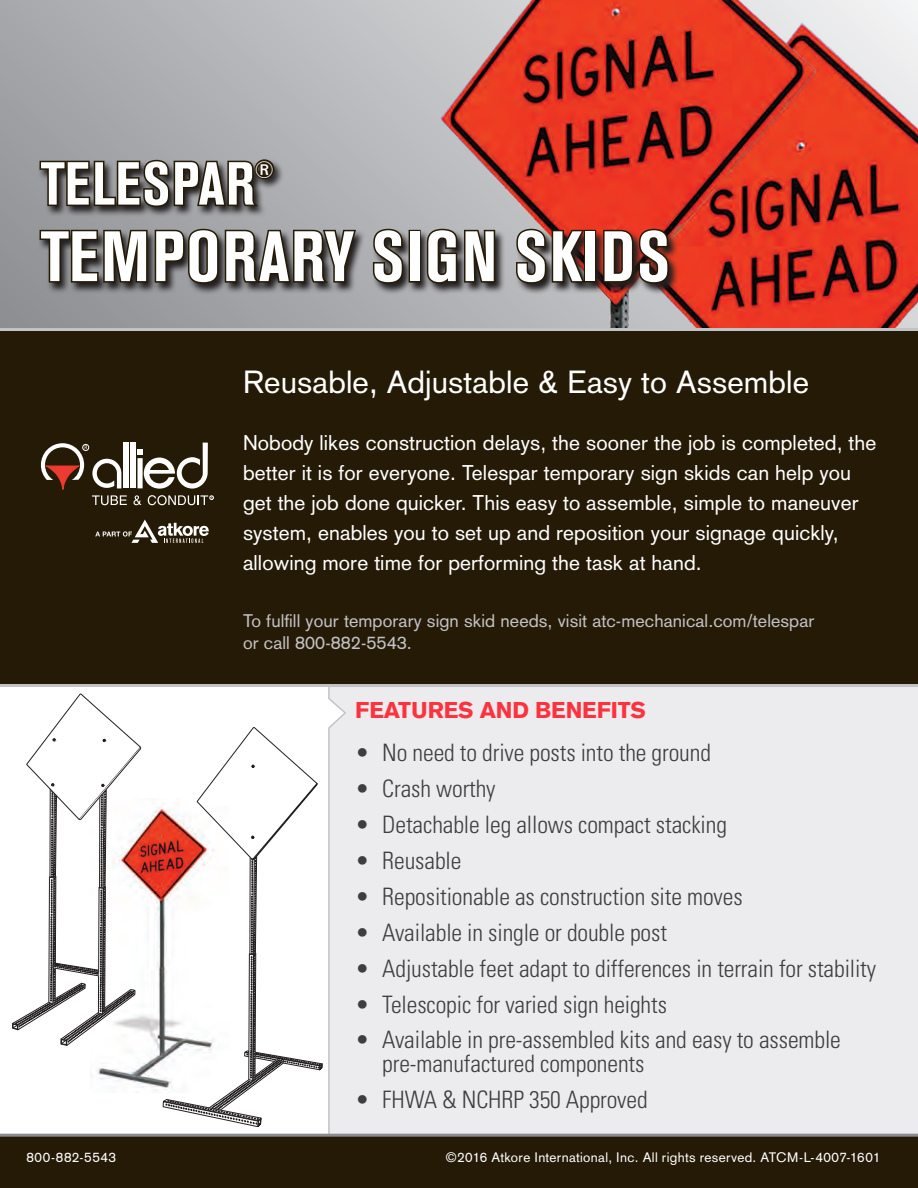
<style>
.page{position:relative;width:918px;height:1188px;background:#fff}
.page>*{position:absolute;margin:0;border:0;box-sizing:border-box;transform-origin:0 0}
.t1{font:700 condensed 70.5px "Akzidenz Grotesk BE";letter-spacing:.035em;color:#fff}
.t2{font:700 condensed 60px "Akzidenz Grotesk BE";letter-spacing:.02em;color:#fff}
.Subhead{font:31.5px "Akzidenz Grotesk";letter-spacing:.005em;color:#fff}
.t3{font:300 condensed 24px/24px "Univers";letter-spacing:-.005em;color:#3e3e3f}
.t4{font:700 condensed 23.55px "Akzidenz Grotesk BE";color:#fff}
.Feature_head{font:900 22.5px "Akzidenz Grotesk";letter-spacing:-.005em;color:#fb333e}
.Subhead-2{font:21px/30px "Akzidenz Grotesk";letter-spacing:.005em;color:#fff}
.Subhead-3{font:18px/22.5px "Akzidenz Grotesk";letter-spacing:.005em;color:#c1c2c4}
.Subhead-4{font:13.5px "Akzidenz Grotesk";letter-spacing:.025em;color:#fff}
.Subhead-5{font:13.5px "Akzidenz Grotesk";letter-spacing:.045em;color:#fff}
</style>
<div class="page">
<div style="left:0;top:684px;width:918px;height:504px;background:#ececee"></div>
<svg style="left:0;top:687px;width:347px;height:447px"></svg>
<img style="left:0;top:0;width:918px;height:328px">
<div style="left:0;top:1134px;width:918px;height:54px;background:#251a05"></div>
<svg style="left:38px;top:158px;width:641px;height:137px;background:#b7736e"></svg>
<svg style="left:38px;top:158px;width:320px;height:127px;background:#5f5c59"></svg>
<svg style="left:371px;top:227px;width:35px;height:58px;background:#514c47"></svg>
<div style="left:409px;top:230px;width:12px;height:53px;border:3px solid #251a05"></div>
<svg style="left:425px;top:216px;width:72px;height:80px;background:#615d59"></svg>
<svg style="left:514px;top:227px;width:73px;height:58px;background:#503f38"></svg>
<div style="left:584px;top:230px;width:12px;height:53px;border:3px solid #251a05"></div>
<svg style="left:602px;top:227px;width:69px;height:58px;background:#522419"></svg>
<div style="left:0;top:328px;width:918px;height:359px;background:#251a05"></div>
<div style="left:124px;top:442px;width:5px;height:46px;background:#fff"></div>
<div style="left:131px;top:442px;width:5px;height:46px;background:#fff"></div>
<svg style="left:41px;top:443px;width:86px;height:62px"></svg>
<svg style="left:134px;top:495px;width:7px;height:10px"></svg>
<svg style="left:137px;top:443px;width:71px;height:46px"></svg>
<svg style="left:148px;top:495px;width:66px;height:10px"></svg>
<svg style="left:95px;top:520px;width:114px;height:23px;background:#5b5343"></svg>
<img style="left:91px;top:798px;width:72px;height:295px">
<svg style="left:163px;top:727px;width:159px;height:400px;background:#f0ebea"></svg>
<svg style="left:12px;top:694px;width:129px;height:352px;background:#eae8e8"></svg>
<p class="t2" style="left:41px;top:149px;width:215px">TELESPAR</p>
<p class="t4" style="left:255px;top:156px;width:21px">®</p>
<p class="t1" style="left:41px;top:216px;width:630px">TEMPORARY SIGN SKIDS</p>
<p class="Subhead" style="left:243px;top:364px;width:568px">Reusable, Adjustable &amp; Easy to Assemble</p>
<p class="Subhead-2" style="left:243px;top:428px;width:635px">Nobody likes construction delays, the sooner the job is completed, the better it is for everyone. Telespar temporary sign skids can help you get the job done quicker. This easy to assemble, simple to maneuver system, enables you to set up and reposition your signage quickly, allowing more time for performing the task at hand.</p>
<p class="Subhead-3" style="left:243px;top:609px;width:573px">To fulfill your temporary sign skid needs, visit atc-mechanical.com/telespar or call 800-882-5543.</p>
<p class="Feature_head" style="left:355px;top:697px;width:292px">FEATURES AND BENEFITS</p>
<p class="t3" style="left:355px;top:740px;width:357px">• No need to drive posts into the ground</p>
<p class="t3" style="left:355px;top:776px;width:142px">• Crash worthy</p>
<p class="t3" style="left:355px;top:812px;width:373px">• Detachable leg allows compact stacking</p>
<p class="t3" style="left:355px;top:848px;width:108px">• Reusable</p>
<p class="t3" style="left:355px;top:884px;width:389px">• Repositionable as construction site moves</p>
<p class="t3" style="left:355px;top:920px;width:313px">• Available in single or double post</p>
<p class="t3" style="left:355px;top:956px;width:522px">• Adjustable feet adapt to differences in terrain for stability</p>
<p class="t3" style="left:355px;top:992px;width:313px">• Telescopic for varied sign heights</p>
<p class="t3" style="left:382px;top:1027px;width:460px;text-indent:-27px">• Available in pre-assembled kits and easy to assemble pre-manufactured components</p>
<p class="t3" style="left:355px;top:1087px;width:294px">• FHWA &amp; NCHRP 350 Approved</p>
<p class="Subhead-5" style="left:26px;top:1149px;width:91px">800-882-5543</p>
<p class="Subhead-4" style="left:446px;top:1149px;width:436px">©2016 Atkore International, Inc. All rights reserved. ATCM-L-4007-1601</p>
</div>
